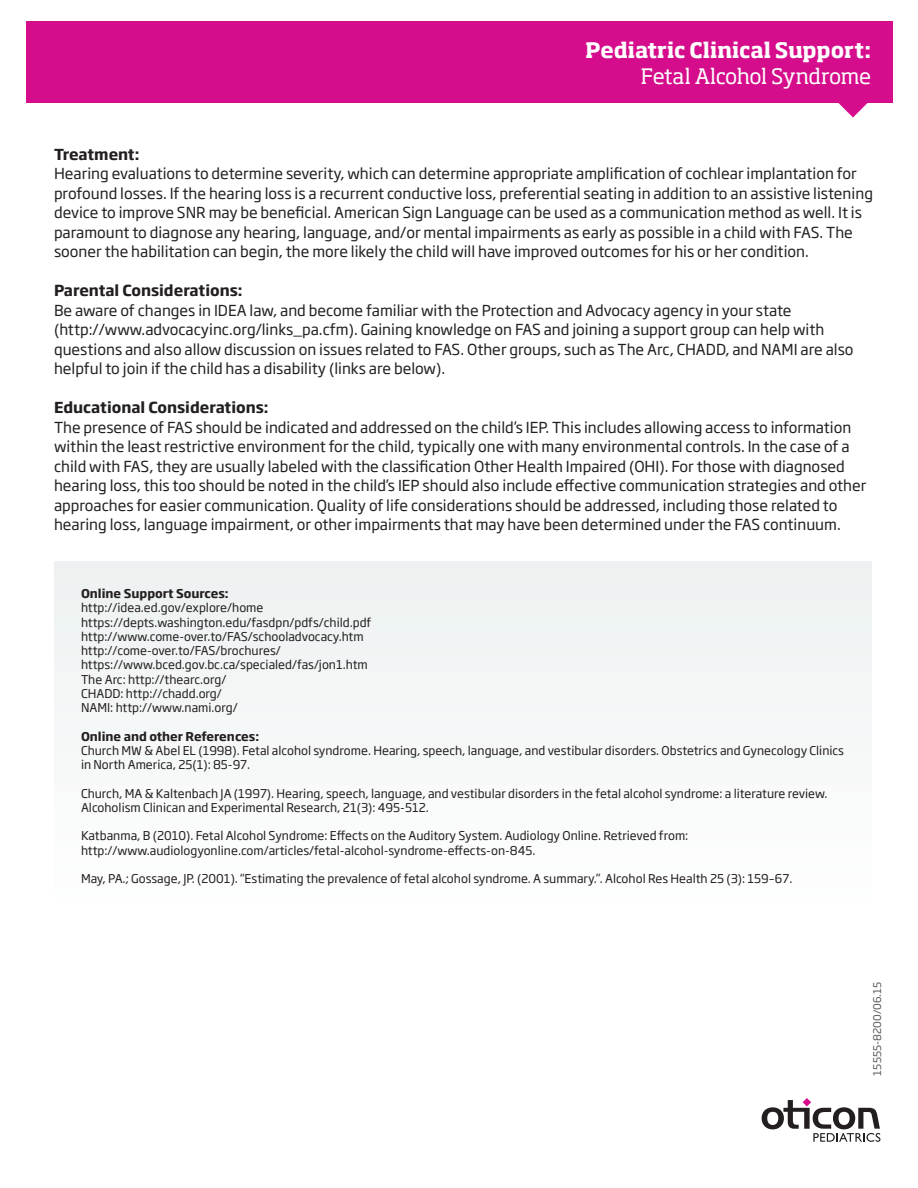
<style>
.page{position:relative;width:918px;height:1188px;background:#fff}
.page>*{position:absolute;margin:0;border:0;box-sizing:border-box;transform-origin:0 0}
.t1{font:700 21px "Soho Pro";color:#fff}
.t2{font:21px "Soho Pro";letter-spacing:-.03em;color:#fff}
.t3{font:15px/19.5px "Soho Gothic Pro";color:#231f20}
.t4{font:700 15px "Soho Gothic Pro";color:#231f20}
.t5{font:12px/14.2px "Soho Gothic Pro";color:#231f20}
.t6{font:700 12px "Soho Gothic Pro";color:#231f20}
.t7{font:10.5px "Soho Gothic Pro";color:#57585a}
</style>
<div class="page">
<div style="left:54px;top:562px;width:817px;height:348px;background:#f5f8f8"></div>
<div style="left:27px;top:21px;width:866px;height:81px;background:#d50d8c"></div>
<svg style="left:835px;top:102px;width:36px;height:16px"></svg>
<svg style="left:762px;top:1098px;width:118px;height:44px"></svg>
<h1 class="t1" style="left:585px;top:35px;width:287px">Pediatric Clinical Support:</h1>
<h1 class="t2" style="left:641px;top:62px;width:232px">Fetal Alcohol Syndrome</h1>
<p class="t4" style="left:54px;top:142px;width:87px">Treatment:</p>
<p class="t3" style="left:54px;top:163px;width:821px">Hearing evaluations to determine severity, which can determine appropriate amplification of cochlear implantation for profound losses. If the hearing loss is a recurrent conductive loss, preferential seating in addition to an assistive listening device to improve SNR may be beneficial. American Sign Language can be used as a communication method as well. It is paramount to diagnose any hearing, language, and/or mental impairments as early as possible in a child with FAS. The sooner the habilitation can begin, the more likely the child will have improved outcomes for his or her condition.</p>
<p class="t4" style="left:54px;top:279px;width:190px">Parental Considerations:</p>
<p class="t3" style="left:54px;top:300px;width:801px">Be aware of changes in IDEA law, and become familiar with the Protection and Advocacy agency in your state (http://www.advocacyinc.org/links_pa.cfm). Gaining knowledge on FAS and joining a support group can help with questions and also allow discussion on issues related to FAS. Other groups, such as The Arc, CHADD, and NAMI are also helpful to join if the child has a disability (links are below).</p>
<p class="t4" style="left:54px;top:396px;width:216px">Educational Considerations:</p>
<p class="t3" style="left:54px;top:417px;width:814px">The presence of FAS should be indicated and addressed on the child’s IEP. This includes allowing access to information within the least restrictive environment for the child, typically one with many environmental controls. In the case of a child with FAS, they are usually labeled with the classification Other Health Impaired (OHI). For those with diagnosed hearing loss, this too should be noted in the child’s IEP should also include effective communication strategies and other approaches for easier communication. Quality of life considerations should be addressed, including those related to hearing loss, language impairment, or other impairments that may have been determined under the FAS continuum.</p>
<p class="t6" style="left:81px;top:584px;width:149px">Online Support Sources:</p>
<p class="t5" style="left:81px;top:600px;width:292px">http://idea.ed.gov/explore/home https://depts.washington.edu/fasdpn/pdfs/child.pdf http://www.come-over.to/FAS/schooladvocacy.htm http://come-over.to/FAS/brochures/ https://www.bced.gov.bc.ca/specialed/fas/jon1.htm The Arc: http://thearc.org/<br>CHADD: http://chadd.org/<br>NAMI: http://www.nami.org/</p>
<p class="t6" style="left:81px;top:727px;width:180px">Online and other References:</p>
<p class="t5" style="left:81px;top:743px;width:765px">Church MW &amp; Abel EL (1998). Fetal alcohol syndrome. Hearing, speech, language, and vestibular disorders. Obstetrics and Gynecology Clinics in North America, 25(1): 85-97.</p>
<p class="t5" style="left:81px;top:785px;width:748px">Church, MA &amp; Kaltenbach JA (1997). Hearing, speech, language, and vestibular disorders in the fetal alcohol syndrome: a literature review.<br>Alcoholism Clinican and Experimental Research, 21(3): 495-512.</p>
<p class="t5" style="left:81px;top:828px;width:609px">Katbanma, B (2010). Fetal Alcohol Syndrome: Effects on the Auditory System. Audiology Online. Retrieved from: http://www.audiologyonline.com/articles/fetal-alcohol-syndrome-effects-on-845.</p>
<p class="t5" style="left:81px;top:871px;width:713px">May, PA.; Gossage, JP. (2001). “Estimating the prevalence of fetal alcohol syndrome. A summary.”. Alcohol Res Health 25 (3): 159–67.</p>
<p class="t7" style="left:869px;top:1076px;width:95px;rotate:-90deg">15555-8200/06.15</p>
</div>
